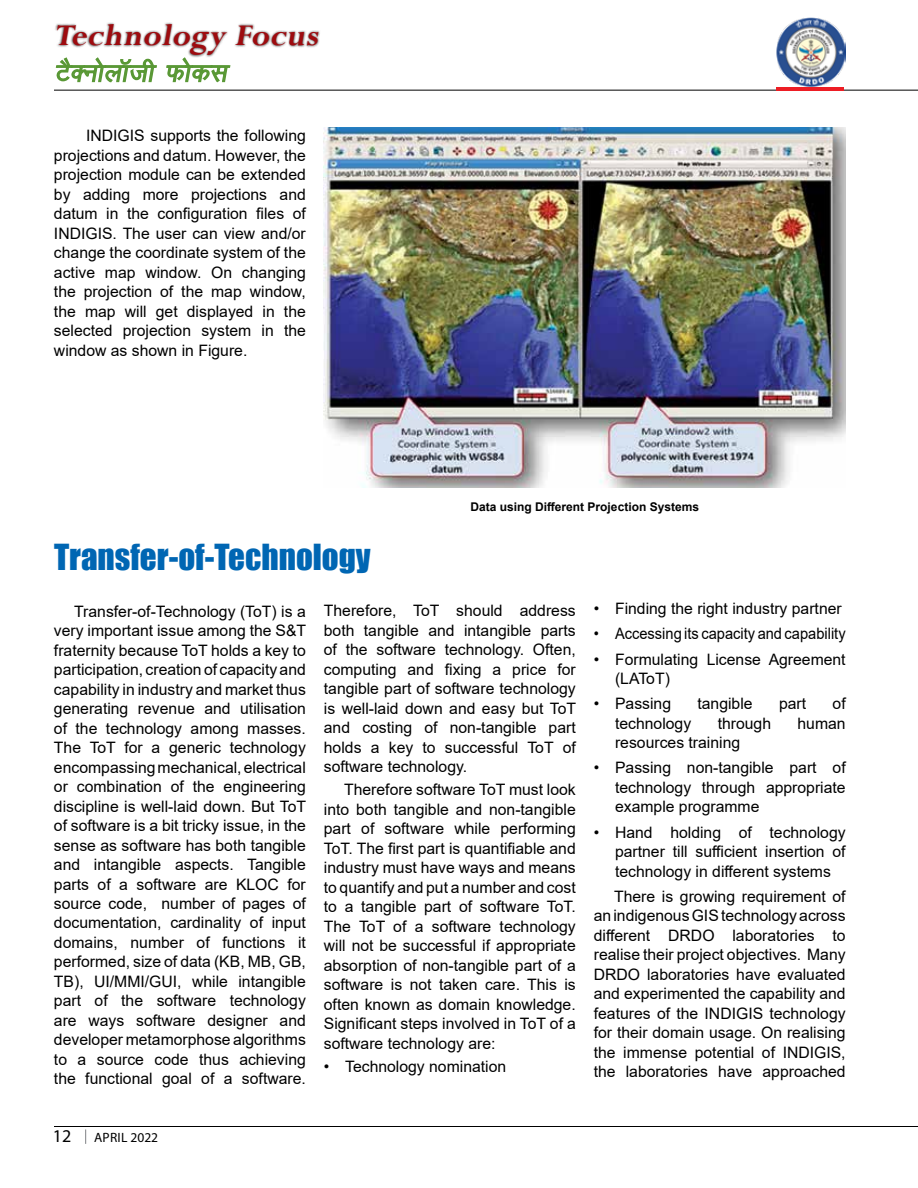
<style>
.page{position:relative;width:918px;height:1188px;background:#fff}
.page>*{position:absolute;margin:0;border:0;box-sizing:border-box;transform-origin:0 0}
.t1{font:italic 700 33.6px "Perpetua";color:#9e0b0f}
.t2{font:33px "Impact";color:#0066b3}
.t3{font:18px "Myriad Pro";color:#000}
.t4{font:15.75px/19.5px "Arial";color:#000;text-align:justify}
.t5{font:15.75px "Arial";color:#000;scale:.93 1}
.t6{font:13.5px "Myriad Pro";letter-spacing:.02em;color:#000}
.t7{font:700 12px "Arial";color:#000}
</style>
<div class="page">
<div style="left:55px;top:22px;width:266px;height:36px;background:#000;opacity:.75"></div>
<svg style="left:55px;top:56px;width:103px;height:34px"></svg>
<svg style="left:165px;top:56px;width:66px;height:34px"></svg>
<hr style="left:54px;top:90px;width:864px;height:1px;background:#000">
<img style="left:777px;top:18px;width:69px;height:68px">
<hr style="left:776px;top:87px;width:68px;height:3px;background:#ed1d24">
<hr style="left:54px;top:1126px;width:864px;height:1px;background:#000">
<svg style="left:85px;top:1129px;width:1px;height:15px"></svg>
<img style="left:324px;top:128px;width:522px;height:359px">
<h1 class="t1" style="left:54px;top:14px;width:273px">Technology Focus</h1>
<p class="t4" style="left:54px;top:126px;width:253px;text-indent:32px">INDIGIS supports the following projections and datum. However, the projection module can be extended by adding more projections and datum in the configuration files of INDIGIS. The user can view and/or change the coordinate system of the active map window. On changing the projection of the map window, the map will get displayed in the selected projection system in the window as shown in Figure.</p>
<p class="t7" style="left:471px;top:498px;width:230px">Data using Different Projection Systems</p>
<h2 class="t2" style="left:54px;top:532px;width:318px">Transfer-of-Technology</h2>
<p class="t4" style="left:54px;top:601px;width:254px;text-indent:20px">Transfer-of-Technology (ToT) is a very important issue among the S&amp;T fraternity because ToT holds a key to participation, creation of capacity and capability in industry and market thus generating revenue and utilisation of the technology among masses.<br>The ToT for a generic technology encompassing mechanical, electrical or combination of the engineering discipline is well-laid down. But ToT of software is a bit tricky issue, in the sense as software has both tangible and intangible aspects. Tangible parts of a software are KLOC for source code, number of pages of documentation, cardinality of input domains, number of functions it performed, size of data (KB, MB, GB, TB), UI/MMI/GUI, while intangible part of the software technology are ways software designer and developer metamorphose algorithms to a source code thus achieving the functional goal of a software.</p>
<p class="t4" style="left:324px;top:601px;width:254px">Therefore, ToT should address both tangible and intangible parts of the software technology. Often, computing and fixing a price for tangible part of software technology is well-laid down and easy but ToT and costing of non-tangible part holds a key to successful ToT of software technology.</p>
<p class="t4" style="left:324px;top:780px;width:253px;text-indent:20px">Therefore software ToT must look into both tangible and non-tangible part of software while performing ToT. The first part is quantifiable and industry must have ways and means to quantify and put a number and cost to a tangible part of software ToT.<br>The ToT of a software technology will not be successful if appropriate absorption of non-tangible part of a software is not taken care. This is often known as domain knowledge.<br>Significant steps involved in ToT of a software technology are:</p>
<p class="t4" style="left:324px;top:1057px;width:184px">• Technology nomination</p>
<p class="t3" style="left:53px;top:1125px;width:20px">12</p>
<p class="t6" style="left:94px;top:1129px;width:66px">APRIL 2022</p>
<p class="t4" style="left:594px;top:599px;width:249px">• Finding the right industry partner</p>
<p class="t5" style="left:594px;top:623px;width:272px">• Accessing its capacity and capability</p>
<p class="t4" style="left:615px;top:649px;width:232px;text-indent:-21px">• Formulating License Agreement (LAToT)</p>
<p class="t4" style="left:594px;top:694px;width:79px">• Passing</p>
<p class="t4" style="left:697px;top:694px;width:57px">tangible</p>
<p class="t4" style="left:779px;top:694px;width:29px">part</p>
<p class="t4" style="left:833px;top:694px;width:15px">of</p>
<p class="t4" style="left:615px;top:713px;width:78px">technology</p>
<p class="t4" style="left:718px;top:713px;width:55px">through</p>
<p class="t4" style="left:798px;top:713px;width:50px">human</p>
<p class="t4" style="left:615px;top:733px;width:127px">resources training</p>
<p class="t4" style="left:615px;top:758px;width:232px;text-indent:-21px">• Passing non-tangible part of technology through appropriate example programme</p>
<p class="t4" style="left:615px;top:822px;width:232px;text-indent:-21px">• Hand holding of technology partner till sufficient insertion of technology in different systems</p>
<p class="t4" style="left:594px;top:886px;width:253px;text-indent:20px">There is growing requirement of an indigenous GIS technology across different DRDO laboratories to realise their project objectives. Many DRDO laboratories have evaluated and experimented the capability and features of the INDIGIS technology for their domain usage. On realising the immense potential of INDIGIS, the laboratories have approached</p>
</div>
